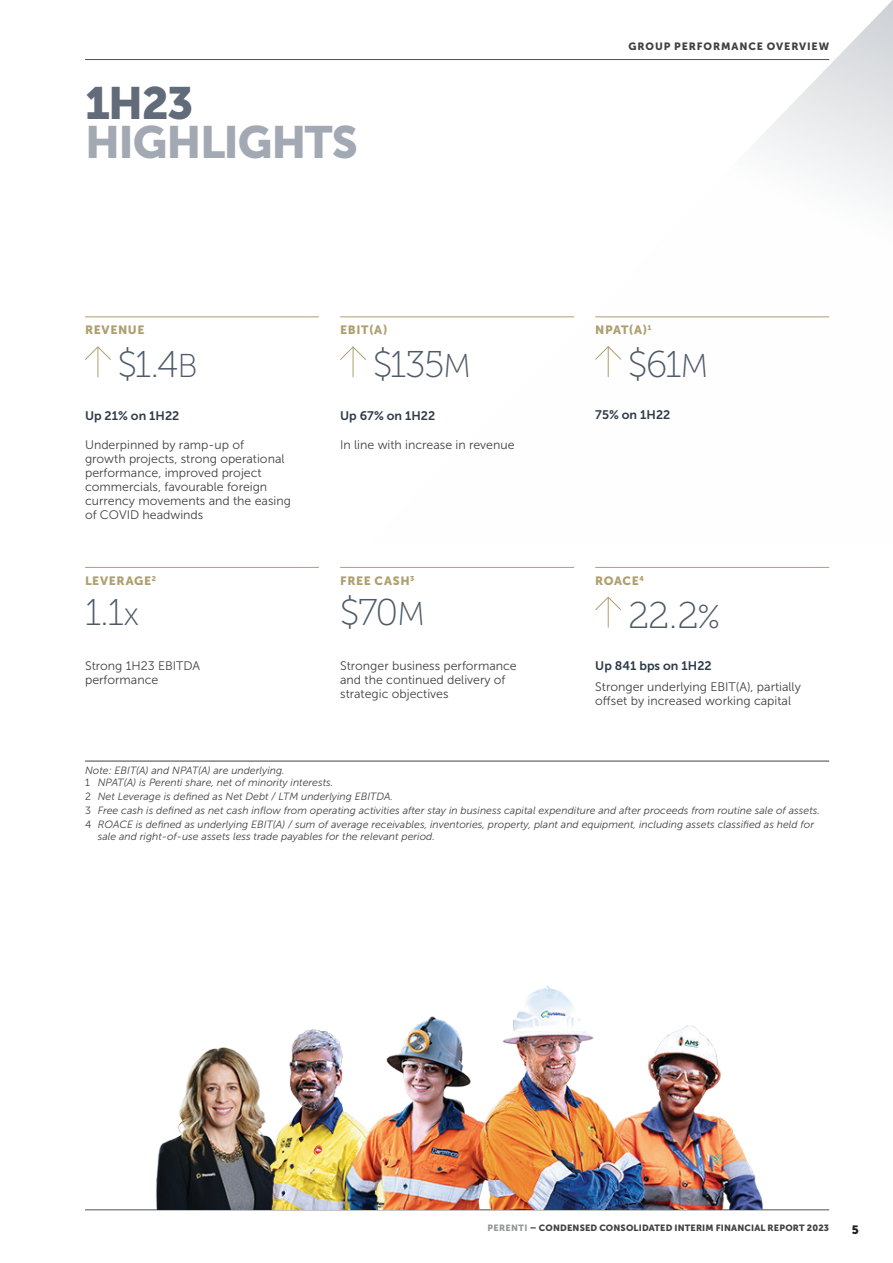
<style>
.page{position:relative;width:893px;height:1263px;background:#fff}
.page>*{position:absolute;margin:0;border:0;box-sizing:border-box;transform-origin:0 0}
.H0_GREY{font:45px/39px "Museo Sans 900";letter-spacing:-.03em;color:#a3a9b3}
.Charts_numbers_small{font:37.2px "Museo Slab 100";letter-spacing:-.05em;color:#4e5a68}
.t1{font:12.3px/14px "Museo Sans 300";color:#414142}
.t2{font:12.3px "Museo Sans 700";color:#2d3a49}
.KPI_Heads{font:12px "Museo Sans 900";letter-spacing:.05em;color:#ae9f6f}
.Folios_RL{font:12px "Museo Sans 900";color:#231f20}
.t3{font:italic 10.5px/12px "Museo Sans 300";color:#414142}
.H2-900{font:10.5px "Museo Sans 900";letter-spacing:.085em;color:#414142}
.Folios_RL-2{font:9px "Museo Sans 900";letter-spacing:.02em;color:#414142}
.s1{color:#616b79}
.s2{font-family:"Museo Sans 100";font-size:33px}
.s3{font-style:normal}
.s4{color:#949698}
</style>
<div class="page">
<svg style="left:366px;top:0;width:527px;height:377px"></svg>
<hr style="left:85px;top:59px;width:744px;height:1px;background:#4f5152">
<hr style="left:85px;top:1209px;width:744px;height:1px;background:#4f5152">
<img style="left:156px;top:985px;width:607px;height:224px">
<hr style="left:85px;top:761px;width:744px;height:1px;background:#414142">
<hr style="left:98px;top:347px;width:1px;height:30px;background:#ae9f6f">
<svg style="left:85px;top:346px;width:26px;height:14px"></svg>
<hr style="left:608px;top:347px;width:1px;height:30px;background:#ae9f6f">
<svg style="left:595px;top:346px;width:27px;height:14px"></svg>
<hr style="left:608px;top:597px;width:1px;height:30px;background:#ae9f6f">
<svg style="left:595px;top:596px;width:27px;height:15px"></svg>
<hr style="left:353px;top:347px;width:1px;height:30px;background:#ae9f6f">
<svg style="left:340px;top:346px;width:27px;height:14px"></svg>
<hr style="left:85px;top:317px;width:234px;height:1px;background:#ae9f6f">
<hr style="left:595px;top:317px;width:234px;height:1px;background:#ae9f6f">
<hr style="left:595px;top:567px;width:234px;height:1px;background:#ae9f6f">
<hr style="left:340px;top:567px;width:234px;height:1px;background:#ae9f6f">
<hr style="left:340px;top:317px;width:234px;height:1px;background:#ae9f6f">
<hr style="left:85px;top:567px;width:234px;height:1px;background:#ae9f6f">
<p class="H0_GREY" style="left:85px;top:83px;width:274px"><span class="s1">1H23<br></span>HIGHLIGHTS</p>
<p class="H2-900" style="left:628px;top:41px;width:202px">GROUP PERFORMANCE OVERVIEW</p>
<p class="KPI_Heads" style="left:85px;top:323px;width:61px">REVENUE</p>
<p class="KPI_Heads" style="left:595px;top:323px;width:58px">NPAT(A)<sup>1</sup></p>
<p class="KPI_Heads" style="left:340px;top:323px;width:49px">EBIT(A)</p>
<p class="Charts_numbers_small" style="left:118px;top:344px;width:81px">$1.4<span class="s2">B</span></p>
<p class="Charts_numbers_small" style="left:628px;top:344px;width:82px">$61<span class="s2">M</span></p>
<p class="Charts_numbers_small" style="left:373px;top:344px;width:100px">$135<span class="s2">M</span></p>
<p class="t2" style="left:85px;top:409px;width:96px">Up 21% on 1H22</p>
<p class="t2" style="left:340px;top:409px;width:97px">Up 67% on 1H22</p>
<p class="t2" style="left:595px;top:408px;width:77px">75% on 1H22</p>
<p class="t1" style="left:85px;top:438px;width:207px">Underpinned by ramp-up of<br>growth projects, strong operational performance, improved project commercials, favourable foreign currency movements and the easing of COVID headwinds</p>
<p class="t1" style="left:340px;top:438px;width:176px">In line with increase in revenue</p>
<p class="KPI_Heads" style="left:85px;top:574px;width:73px">LEVERAGE<sup>2</sup></p>
<p class="KPI_Heads" style="left:340px;top:574px;width:76px">FREE CASH<sup>3</sup></p>
<p class="KPI_Heads" style="left:595px;top:574px;width:50px">ROACE<sup>4</sup></p>
<p class="Charts_numbers_small" style="left:85px;top:592px;width:56px">1.1<span class="s2">x</span></p>
<p class="Charts_numbers_small" style="left:340px;top:592px;width:86px">$70<span class="s2">M</span></p>
<p class="Charts_numbers_small" style="left:628px;top:595px;width:94px">22.2<span class="s2">%</span></p>
<p class="t1" style="left:85px;top:659px;width:117px">Strong 1H23 EBITDA performance</p>
<p class="t1" style="left:340px;top:659px;width:178px">Stronger business performance and the continued delivery of strategic objectives</p>
<p class="t2" style="left:595px;top:659px;width:118px">Up 841 bps on 1H22</p>
<p class="t1" style="left:595px;top:680px;width:207px">Stronger underlying EBIT(A), partially offset by increased working capital</p>
<p class="t3" style="left:85px;top:764px;width:201px">Note: EBIT(A) and NPAT(A) are underlying.</p>
<p class="t3" style="left:85px;top:776px;width:250px"><span class="s3">1</span> NPAT(A) is Perenti share, net of minority interests.</p>
<p class="t3" style="left:85px;top:791px;width:310px"><span class="s3">2</span> Net Leverage is defined as Net Debt / LTM underlying EBITDA.</p>
<p class="t3" style="left:85px;top:805px;width:736px"><span class="s3">3</span> Free cash is defined as net cash inflow from operating activities after stay in business capital expenditure and after proceeds from routine sale of assets.</p>
<p class="t3" style="left:98px;top:819px;width:718px;text-indent:-13px"><span class="s3">4</span> ROACE is defined as underlying EBIT(A) / sum of average receivables, inventories, property, plant and equipment, including assets classified as held for sale and right-of-use assets less trade payables for the relevant period.</p>
<p class="Folios_RL-2" style="left:487px;top:1223px;width:343px"><span class="s4">PERENTI</span> – CONDENSED CONSOLIDATED INTERIM FINANCIAL REPORT 2023</p>
<p class="Folios_RL" style="left:852px;top:1223px;width:9px">5</p>
</div>
